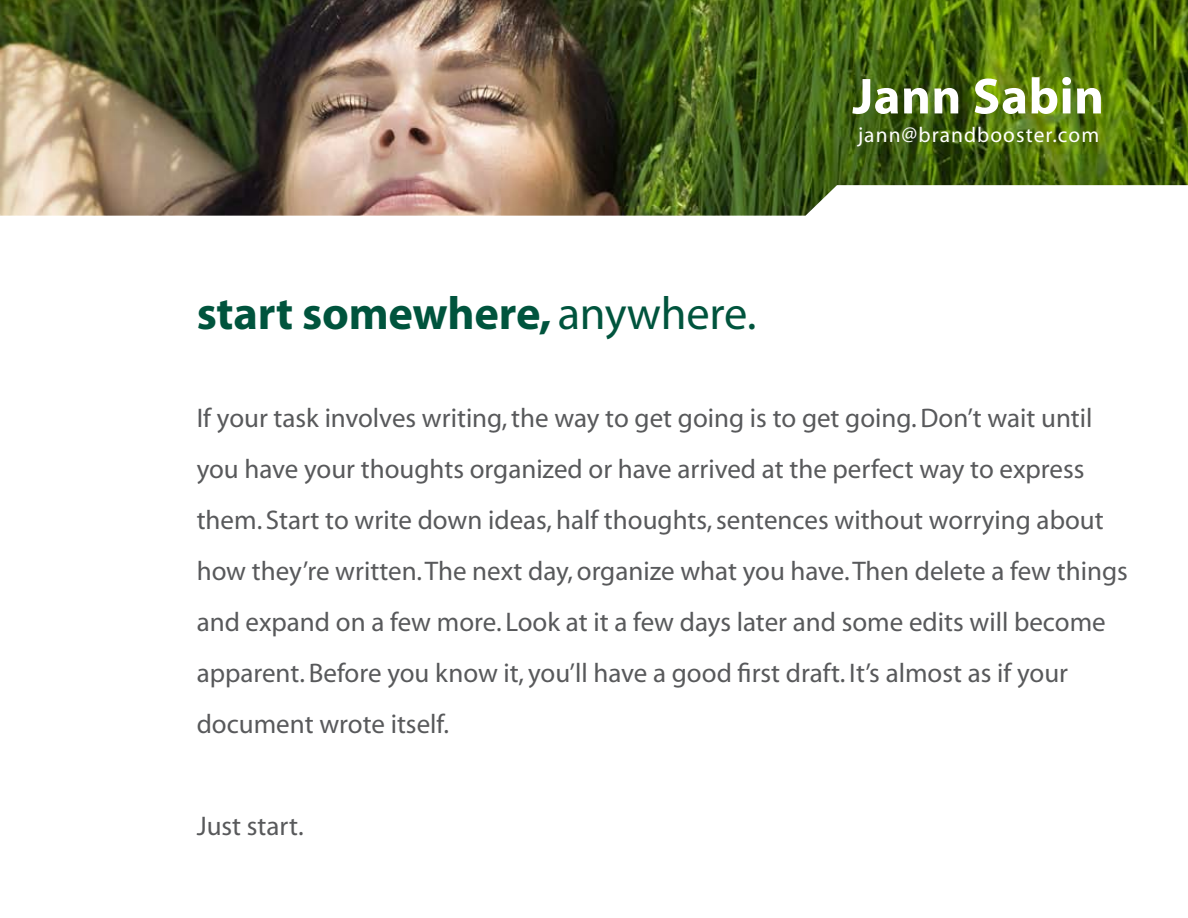
<style>
.page{position:relative;width:1188px;height:918px;background:#fff}
.page>*{position:absolute;margin:0;border:0;box-sizing:border-box;transform-origin:0 0}
.t1{font:700 51px "Myriad";letter-spacing:.01em;color:#fff}
.t2{font:700 46.5px "Myriad";letter-spacing:-.005em;color:#00543d}
.t3{font:27px/51px "Myriad";color:#58595b}
.t4{font:21.45px "Myriad";letter-spacing:.05em;color:#fff}
.s1{font-weight:400}
</style>
<div class="page">
<img style="left:0;top:0;width:1188px;height:185px">
<img style="left:0;top:185px;width:1188px;height:31px">
<h2 class="t2" style="left:197px;top:290px;width:561px">start somewhere, <span class="s1">anywhere.</span></h2>
<h1 class="t1" style="left:852px;top:70px;width:253px">Jann Sabin</h1>
<p class="t4" style="left:858px;top:124px;width:243px">jann@brandbooster.com</p>
<p class="t3" style="left:197px;top:393px;width:933px">If your task involves writing, the way to get going is to get going. Don’t wait until you have your thoughts organized or have arrived at the perfect way to express them. Start to write down ideas, half thoughts, sentences without worrying about how they’re written. The next day, organize what you have. Then delete a few things and expand on a few more. Look at it a few days later and some edits will become apparent. Before you know it, you’ll have a good first draft. It’s almost as if your document wrote itself.</p>
<p class="t3" style="left:197px;top:801px;width:108px">Just start.</p>
</div>
